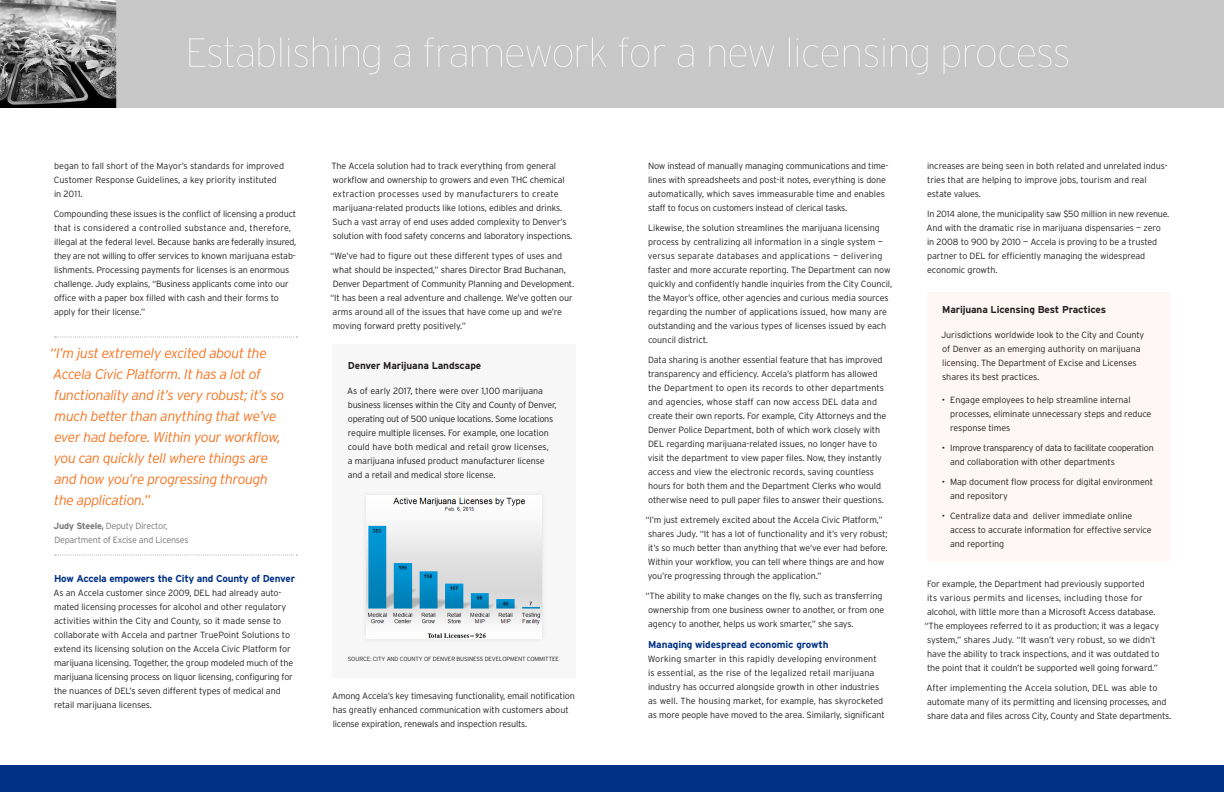
<style>
.page{position:relative;width:1224px;height:792px;background:#fff}
.page>*{position:absolute;margin:0;border:0;box-sizing:border-box;transform-origin:0 0}
.t1{font:italic 300 14px/21px "Interstate";letter-spacing:-.025em;color:#f57523}
.Body_text{font:700 10px "Interstate";letter-spacing:-.02em;color:#003186}
.Sidebar_information{font:700 10px "Interstate";letter-spacing:-.01em;color:#231f20}
.Body_text-2{font:300 9px/14px "Interstate";letter-spacing:-.01em;color:#231f20}
.Sidebar_information-2{font:300 9px/14px "Interstate";letter-spacing:-.01em;color:#231f20}
.Body_text-3{font:300 9px/14px "Interstate";letter-spacing:-.03em;color:#231f20}
.Quote_source{font:300 9px/14px "Interstate";letter-spacing:-.025em;color:#77777a}
.Sidebar_information-3{font:300 6px "Interstate";letter-spacing:-.02em;color:#231f20}
.s1{font-weight:700}
</style>
<div class="page">
<div style="left:0;top:765px;width:1224px;height:27px;background:#003186"></div>
<svg style="left:54px;top:337px;width:243px;height:1px"></svg>
<svg style="left:54px;top:555px;width:243px;height:1px"></svg>
<img style="left:0;top:0;width:1224px;height:108px">
<div style="left:927px;top:292px;width:243px;height:268px;background:#fef7f3"></div>
<div style="left:333px;top:344px;width:243px;height:333px;background:#f7f7f8"></div>
<div style="left:361px;top:490px;width:185px;height:154px;background:#f3f3f4"></div>
<img style="left:367px;top:496px;width:174px;height:143px">
<p class="Body_text-2" style="left:54px;top:159px;width:232px">began to fall short of the Mayor’s standards for improved<br>Customer Response Guidelines, a key priority instituted in 2011.</p>
<p class="Body_text-2" style="left:54px;top:207px;width:244px">Compounding these issues is the conflict of licensing a product that is considered a controlled substance and, therefore, illegal at the federal level. Because banks are federally insured, they are not willing to offer services to known marijuana estab&shy;lishments. Processing payments for licenses is an enormous challenge. Judy explains, “Business applicants come into our office with a paper box filled with cash and their forms to apply for their license.”</p>
<p class="t1" style="left:50px;top:342px;width:236px">“I’m just extremely excited about the Accela Civic Platform. It has a lot of functionality and it’s very robust; it’s so much better than anything that we’ve ever had before. Within your workflow, you can quickly tell where things are and how you’re progressing through the application.”</p>
<p class="Quote_source" style="left:53px;top:518px;width:137px"><span class="s1">Judy Steele,</span> Deputy Director,<br>Department of Excise and Licenses</p>
<p class="Body_text" style="left:54px;top:573px;width:242px">How Accela empowers the City and County of Denver</p>
<p class="Body_text-2" style="left:53px;top:586px;width:241px">As an Accela customer since 2009, DEL had already auto&shy;mated licensing processes for alcohol and other regulatory activities within the City and County, so it made sense to collaborate with Accela and partner TruePoint Solutions to extend its licensing solution on the Accela Civic Platform for marijuana licensing. Together, the group modeled much of the marijuana licensing process on liquor licensing, configuring for the nuances of DEL’s seven different types of medical and retail marijuana licenses.</p>
<p class="Body_text-2" style="left:332px;top:159px;width:242px">The Accela solution had to track everything from general workflow and ownership to growers and even THC chemical extraction processes used by manufacturers to create marijuana-related products like lotions, edibles and drinks.<br>Such a vast array of end uses added complexity to Denver’s solution with food safety concerns and laboratory inspections.</p>
<p class="Body_text-2" style="left:330px;top:249px;width:246px">“We’ve had to figure out these different types of uses and what should be inspected,” shares Director Brad Buchanan, Denver Department of Community Planning and Development. “It has been a real adventure and challenge. We’ve gotten our arms around all of the issues that have come up and we’re moving forward pretty positively.”</p>
<p class="Sidebar_information" style="left:348px;top:359px;width:135px">Denver Marijuana Landscape</p>
<p class="Sidebar_information-2" style="left:347px;top:383px;width:211px">As of early 2017, there were over 1,100 marijuana business licenses within the City and County of Denver, operating out of 500 unique locations. Some locations require multiple licenses. For example, one location could have both medical and retail grow licenses,<br>a marijuana infused product manufacturer license and a retail and medical store license.</p>
<p class="Sidebar_information-3" style="left:348px;top:655px;width:213px">SOURCE: CITY AND COUNTY OF DENVER BUSINESS DEVELOPMENT COMMITTEE</p>
<p class="Body_text-2" style="left:332px;top:689px;width:244px">Among Accela’s key timesaving functionality, email notification has greatly enhanced communication with customers about license expiration, renewals and inspection results.</p>
<p class="Body_text-2" style="left:648px;top:159px;width:242px">Now instead of manually managing communications and time&shy;lines with spreadsheets and post-it notes, everything is done automatically, which saves immeasurable time and enables staff to focus on customers instead of clerical tasks.</p>
<p class="Body_text-2" style="left:648px;top:221px;width:246px">Likewise, the solution streamlines the marijuana licensing process by centralizing all information in a single system — versus separate databases and applications — delivering faster and more accurate reporting. The Department can now quickly and confidently handle inquiries from the City Council, the Mayor’s office, other agencies and curious media sources regarding the number of applications issued, how many are outstanding and the various types of licenses issued by each council district.</p>
<p class="Body_text-2" style="left:648px;top:353px;width:240px">Data sharing is another essential feature that has improved transparency and efficiency. Accela’s platform has allowed the Department to open its records to other departments and agencies, whose staff can now access DEL data and create their own reports. For example, City Attorneys and the Denver Police Department, both of which work closely with DEL regarding marijuana-related issues, no longer have to visit the department to view paper files. Now, they instantly access and view the electronic records, saving countless hours for both them and the Department Clerks who would otherwise need to pull paper files to answer their questions.</p>
<p class="Body_text-2" style="left:646px;top:513px;width:244px">“I’m just extremely excited about the Accela Civic Platform,” shares Judy. “It has a lot of functionality and it’s very robust; it’s so much better than anything that we’ve ever had before.<br>Within your workflow, you can tell where things are and how you’re progressing through the application.”</p>
<p class="Body_text-2" style="left:646px;top:589px;width:240px">“The ability to make changes on the fly, such as transferring ownership from one business owner to another, or from one agency to another, helps us work smarter,” she says.</p>
<p class="Body_text" style="left:648px;top:639px;width:182px">Managing widespread economic growth</p>
<p class="Body_text-2" style="left:648px;top:652px;width:238px">Working smarter in this rapidly developing environment is essential, as the rise of the legalized retail marijuana industry has occurred alongside growth in other industries as well. The housing market, for example, has skyrocketed as more people have moved to the area. Similarly, significant</p>
<p class="Body_text-2" style="left:927px;top:159px;width:242px">increases are being seen in both related and unrelated indus&shy;tries that are helping to improve jobs, tourism and real estate values.</p>
<p class="Body_text-2" style="left:926px;top:207px;width:245px">In 2014 alone, the municipality saw $50 million in new revenue.<br>And with the dramatic rise in marijuana dispensaries — zero in 2008 to 900 by 2010 — Accela is proving to be a trusted partner to DEL for efficiently managing the widespread economic growth.</p>
<p class="Sidebar_information" style="left:942px;top:304px;width:166px">Marijuana Licensing Best Practices</p>
<p class="Sidebar_information-2" style="left:941px;top:328px;width:205px">Jurisdictions worldwide look to the City and County of Denver as an emerging authority on marijuana licensing. The Department of Excise and Licenses shares its best practices.</p>
<p class="Body_text-2" style="left:950px;top:393px;width:203px;text-indent:-8px">• Engage employees to help streamline internal processes, eliminate unnecessary steps and reduce response times</p>
<p class="Body_text-3" style="left:950px;top:441px;width:205px;text-indent:-8px">• Improve transparency of data to facilitate cooperation and collaboration with other departments</p>
<p class="Body_text-2" style="left:950px;top:475px;width:205px;text-indent:-8px">• Map document flow process for digital environment and repository</p>
<p class="Body_text-2" style="left:950px;top:509px;width:203px;text-indent:-8px">• Centralize data and deliver immediate online access to accurate information for effective service and reporting</p>
<p class="Body_text-2" style="left:925px;top:577px;width:236px">For example, the Department had previously supported<br>its various permits and licenses, including those for alcohol, with little more than a Microsoft Access database. “The employees referred to it as production; it was a legacy system,” shares Judy. “It wasn’t very robust, so we didn’t have the ability to track inspections, and it was outdated to the point that it couldn’t be supported well going forward.”</p>
<p class="Body_text-2" style="left:926px;top:681px;width:246px">After implementing the Accela solution, DEL was able to automate many of its permitting and licensing processes, and share data and files across City, County and State departments.</p>
</div>
